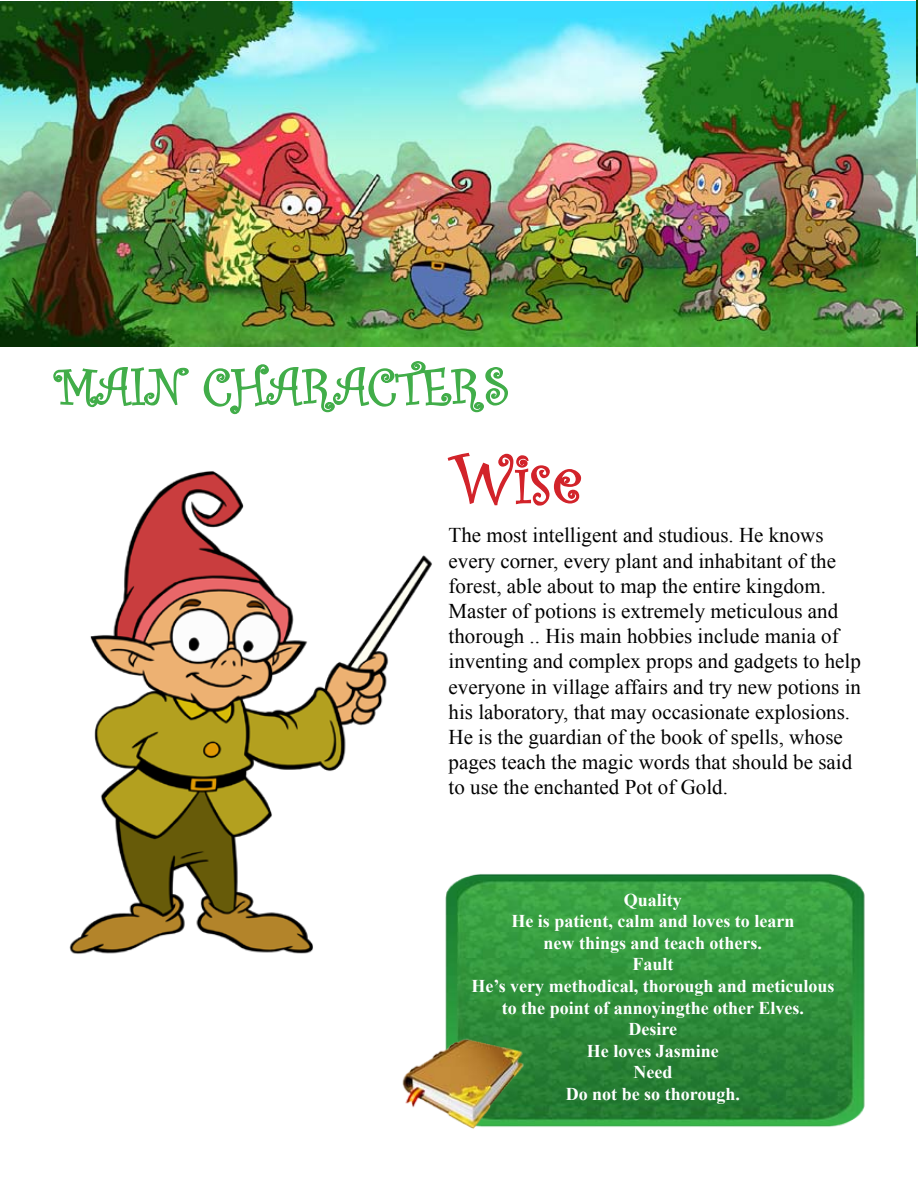
<style>
.page{position:relative;width:918px;height:1188px;background:#fff}
.page>*{position:absolute;margin:0;border:0;box-sizing:border-box;transform-origin:0 0}
.t1{font:72px "Curlz";color:#d2232a}
.t2{font:54px "Curlz";color:#41ad49}
.t3{font:21px/25.2px "Times New Roman";color:#000}
.t4{font:700 18px/21.6px "Times New Roman";color:#fff;text-align:center}
</style>
<div class="page">
<svg style="left:53px;top:367px;width:136px;height:41px"></svg>
<svg style="left:203px;top:361px;width:305px;height:54px"></svg>
<img style="left:69px;top:471px;width:363px;height:483px">
<svg style="left:447px;top:452px;width:135px;height:54px"></svg>
<img style="left:445px;top:874px;width:420px;height:253px">
<img style="left:402px;top:1015px;width:125px;height:114px">
<img style="left:0;top:0;width:918px;height:347px">
<h2 class="t2" style="left:54px;top:349px;width:457px">MAIN CHARACTERS</h2>
<h1 class="t1" style="left:451px;top:428px;width:133px">Wise</h1>
<p class="t3" style="left:449px;top:522px;width:414px">The most intelligent and studious. He knows every corner, every plant and inhabitant of the forest, able about to map the entire kingdom.<br>Master of potions is extremely meticulous and thorough .. His main hobbies include mania of inventing and complex props and gadgets to help everyone in village affairs and try new potions in his laboratory, that may occasionate explosions.<br>He is the guardian of the book of spells, whose pages teach the magic words that should be said to use the enchanted Pot of Gold.</p>
<p class="t4" style="left:471px;top:888px;width:364px">Quality<br>He is patient, calm and loves to learn<br>new things and teach others.<br>Fault<br>He’s very methodical, thorough and meticulous to the point of annoyingthe other Elves.<br>Desire<br>He loves Jasmine<br>Need<br>Do not be so thorough.</p>
</div>
